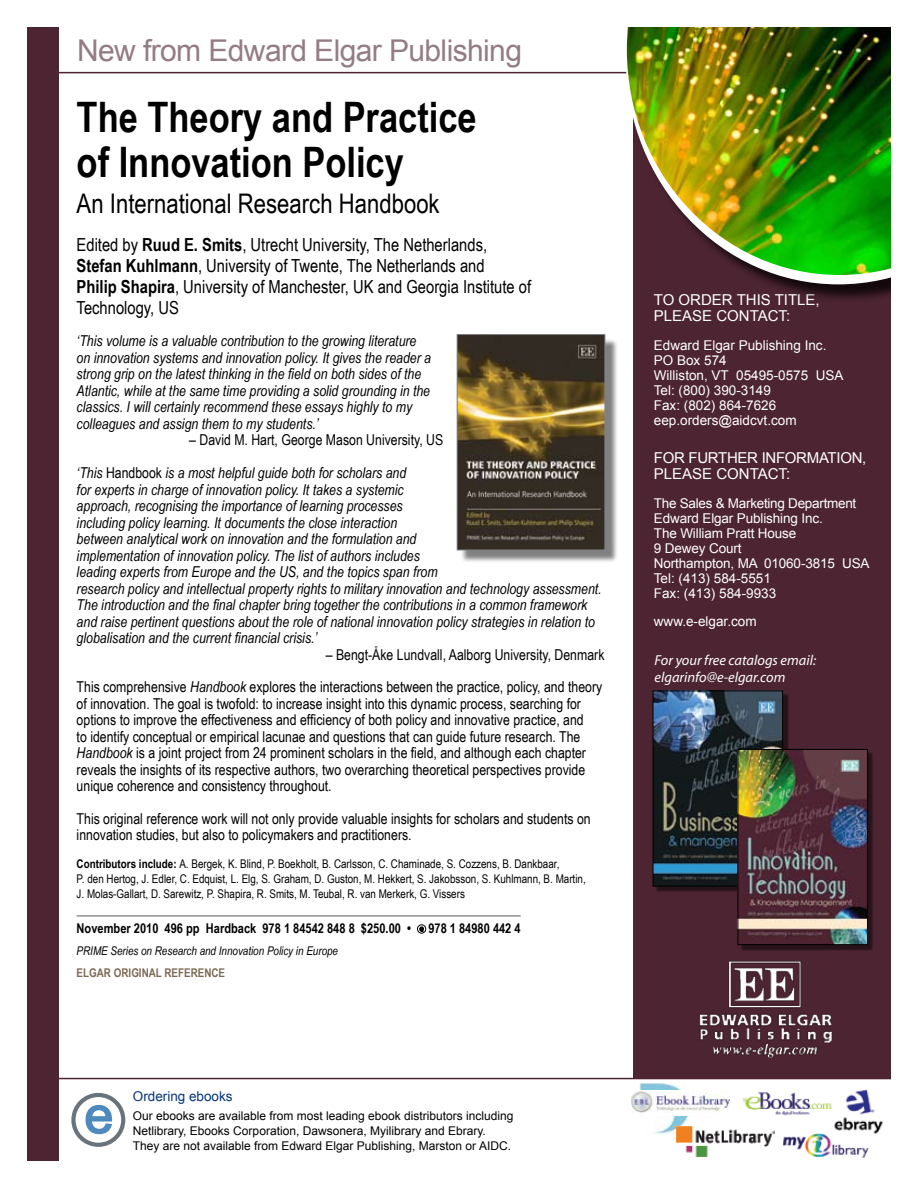
<style>
.page{position:relative;width:918px;height:1188px;background:#fff}
.page>*{position:absolute;margin:0;border:0;box-sizing:border-box;transform-origin:0 0}
.t1{font:51px "Arial";color:#4e8abe}
.t2{font:700 42px/45px "Arial Narrow";color:#000}
.t3{font:30px "Arial";letter-spacing:-.02em;color:#947c84}
.t4{font:27px "Arial Narrow";color:#000}
.t5{font:18px/21px "Arial Narrow";color:#000}
.t6{font:italic 15px/16.5px "Arial Narrow";color:#000}
.t7{font:15px/16.5px "Arial Narrow";color:#000}
.t8{font:15px/16.5px "Arial";letter-spacing:-.02em;color:#fff}
.t9{font:15px/16.5px "Arial";color:#fff}
.t10{font:italic 14.4px/17.4px "Myriad";color:#fff}
.t11{font:13.5px/15px "Arial";color:#fff}
.t12{font:700 13.5px "Arial Narrow";color:#000}
.t13{font:13.5px "Arial";color:#06357a}
.t14{font:12px/15px "Arial Narrow";color:#000}
.t15{font:12px/15px "Arial";color:#000}
.t16{font:italic 12px "Arial Narrow";color:#000}
.t17{font:700 12px "Arial Narrow";color:#7d6a55}
.s1{font-weight:700}
.s2{font-style:italic}
.s3{font-family:"Myriad";font-weight:400;font-size:8.7px}
</style>
<div class="page">
<div style="left:633px;top:17px;width:258px;height:1061px;background:#4c2432"></div>
<img style="left:699px;top:961px;width:133px;height:97px">
<svg style="left:73px;top:1095px;width:50px;height:50px"></svg>
<div style="left:71px;top:1093px;width:54px;height:54px;border:4px solid #6a737b;border-radius:50%"></div>
<svg style="left:85px;top:1104px;width:28px;height:31px"></svg>
<hr style="left:27px;top:1078px;width:864px;height:1px;background:#4c2432">
<hr style="left:77px;top:916px;width:444px;height:1px;background:#58595b">
<svg style="left:419px;top:927px;width:5px;height:4px"></svg>
<div style="left:417px;top:925px;width:9px;height:8px;border:1px solid #000;border-radius:50%"></div>
<hr style="left:41px;top:72px;width:635px;height:1px;background:#4c2432">
<div style="left:655px;top:693px;width:134px;height:200px;background:#000;opacity:.5"></div>
<img style="left:655px;top:693px;width:126px;height:191px">
<div style="left:653px;top:691px;width:130px;height:195px;border:1px solid #000"></div>
<div style="left:740px;top:751px;width:134px;height:200px;background:#000;opacity:.5"></div>
<img style="left:740px;top:751px;width:126px;height:192px">
<div style="left:738px;top:749px;width:130px;height:196px;border:1px solid #000"></div>
<div style="left:461px;top:338px;width:157px;height:225px;background:#000;opacity:.5"></div>
<img style="left:459px;top:336px;width:144px;height:212px">
<div style="left:457px;top:334px;width:148px;height:216px;border:1px solid #808285"></div>
<div style="left:27px;top:27px;width:31px;height:1134px;background:#4c2432"></div>
<div style="left:628px;top:0;width:290px;height:303px;background:#000;opacity:.75"></div>
<svg style="left:626px;top:42px;width:265px;height:242px"></svg>
<img style="left:627px;top:27px;width:264px;height:248px">
<div style="left:623px;top:0;width:295px;height:27px;background:#fff"></div>
<div style="left:891px;top:17px;width:27px;height:296px;background:#fff"></div>
<img style="left:834px;top:1089px;width:49px;height:45px">
<img style="left:639px;top:1083px;width:50px;height:55px">
<img style="left:783px;top:1132px;width:86px;height:26px">
<img style="left:677px;top:1126px;width:97px;height:30px">
<div style="left:632px;top:1090px;width:100px;height:26px;background:#fff"></div>
<img style="left:632px;top:1091px;width:97px;height:22px">
<img style="left:742px;top:1091px;width:93px;height:27px">
<h3 class="t3" style="left:77px;top:31px;width:446px">New from Edward Elgar Publishing</h3>
<h2 class="t2" style="left:77px;top:93px;width:402px">The Theory and Practice of Innovation Policy</h2>
<h3 class="t4" style="left:77px;top:184px;width:365px">An International Research Handbook</h3>
<p class="t5" style="left:77px;top:233px;width:456px">Edited by <span class="s1">Ruud E. Smits</span>, Utrecht University, The Netherlands, <span class="s1">Stefan Kuhlmann</span>, University of Twente, The Netherlands and<br><span class="s1">Philip Shapira</span>, University of Manchester, UK and Georgia Institute of Technology, US</p>
<p class="t6" style="left:77px;top:333px;width:356px">‘This volume is a valuable contribution to the growing literature on innovation systems and innovation policy. It gives the reader a strong grip on the latest thinking in the field on both sides of the Atlantic, while at the same time providing a solid grounding in the classics. I will certainly recommend these essays highly to my colleagues and assign them to my students.’</p>
<p class="t7" style="left:77px;top:423px;width:368px;line-height:32.7px;text-indent:113px">– David M. Hart, George Mason University, US <span class="s2">‘This</span> Handbook <span class="s2">is a most helpful guide both for scholars and</span></p>
<p class="t6" style="left:77px;top:481px;width:527px">for experts in charge of innovation policy. It takes a systemic<br>approach, recognising the importance of learning processes<br>including policy learning. It documents the close interaction<br>between analytical work on innovation and the formulation and<br>implementation of innovation policy. The list of authors includes<br>leading experts from Europe and the US, and the topics span from<br>research policy and intellectual property rights to military innovation and technology assessment.<br>The introduction and the final chapter bring together the contributions in a common framework and raise pertinent questions about the role of national innovation policy strategies in relation to globalisation and the current financial crisis.’</p>
<p class="t7" style="left:77px;top:637px;width:529px;line-height:32.7px;text-align:right">– Bengt-Åke Lundvall, Aalborg University, Denmark<br>This comprehensive <span class="s2">Handbook</span> explores the interactions between the practice, policy, and theory</p>
<p class="t7" style="left:77px;top:695px;width:511px">of innovation. The goal is twofold: to increase insight into this dynamic process, searching for options to improve the effectiveness and efficiency of both policy and innovative practice, and to identify conceptual or empirical lacunae and questions that can guide future research. The <span class="s2">Handbook</span> is a joint project from 24 prominent scholars in the field, and although each chapter reveals the insights of its respective authors, two overarching theoretical perspectives provide unique coherence and consistency throughout.</p>
<p class="t7" style="left:77px;top:810px;width:516px">This original reference work will not only provide valuable insights for scholars and students on innovation studies, but also to policymakers and practitioners.</p>
<p class="t14" style="left:77px;top:856px;width:511px"><span class="s1">Contributors include:</span> A. Bergek, K. Blind, P. Boekholt, B. Carlsson, C. Chaminade, S. Cozzens, B. Dankbaar,<br>P. den Hertog, J. Edler, C. Edquist, L. Elg, S. Graham, D. Guston, M. Hekkert, S. Jakobsson, S. Kuhlmann, B. Martin,<br>J. Molas-Gallart, D. Sarewitz, P. Shapira, R. Smits, M. Teubal, R. van Merkerk, G. Vissers</p>
<p class="t12" style="left:77px;top:918px;width:446px">November 2010 496 pp Hardback 978 1 84542 848 8 $250.00 • <span class="s3">e</span> 978 1 84980 442 4</p>
<p class="t16" style="left:77px;top:942px;width:263px">PRIME Series on Research and Innovation Policy in Europe</p>
<p class="t17" style="left:77px;top:964px;width:143px">Elgar Original Reference</p>
<h1 class="t1" style="left:84px;top:1081px;width:30px">e</h1>
<p class="t13" style="left:133px;top:1087px;width:101px">Ordering ebooks</p>
<p class="t15" style="left:133px;top:1109px;width:382px">Our ebooks are available from most leading ebook distributors including<br>Netlibrary, Ebooks Corporation, Dawsonera, Myilibrary and Ebrary.<br>They are not available from Edward Elgar Publishing, Marston or AIDC.</p>
<p class="t9" style="left:654px;top:291px;width:167px">TO ORDER THIS TITLE,<br>PLEASE CONTACT:</p>
<p class="t11" style="left:654px;top:338px;width:191px">Edward Elgar Publishing Inc.<br>PO Box 574<br>Williston, VT 05495-0575 USA<br>Tel: (800) 390-3149<br>Fax: (802) 864-7626 eep.orders@aidcvt.com</p>
<p class="t8" style="left:654px;top:450px;width:214px">FOR FURTHER INFORMATION,<br>PLEASE CONTACT:</p>
<p class="t11" style="left:654px;top:496px;width:217px">The Sales &amp; Marketing Department<br>Edward Elgar Publishing Inc.<br>The William Pratt House<br>9 Dewey Court<br>Northampton, MA 01060-3815 USA<br>Tel: (413) 584-5551<br>Fax: (413) 584-9933</p>
<p class="t11" style="left:654px;top:614px;width:104px">www.e-elgar.com</p>
<p class="t10" style="left:655px;top:652px;width:163px">For your free catalogs email: elgarinfo@e-elgar.com</p>
</div>
